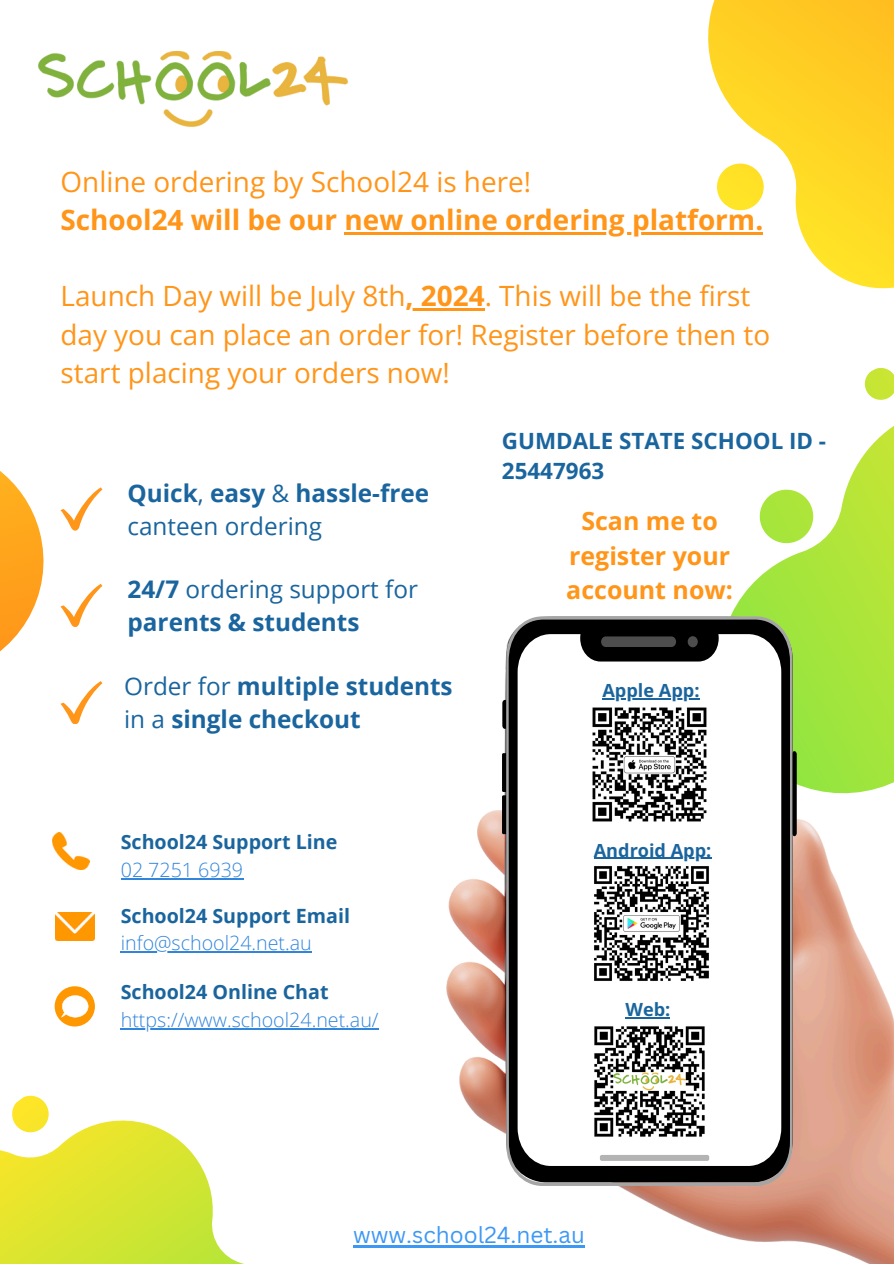
<style>
.page{position:relative;width:894px;height:1264px;background:#fff}
.page>*{position:absolute;margin:0;border:0;box-sizing:border-box;transform-origin:0 0}
.t1{font:27.9px/38.2px "Open Sans";color:#ff9519}
.t2{font:700 27.9px/38.2px "Open Sans";color:#ff9519}
.t3{font:700 24.9px/34.8px "Open Sans";color:#ff9519;text-align:center}
.t4{font:700 24.3px/32.8px "Open Sans";color:#1a659e}
.t5{font:22.5px "Canva Sans";color:#3d98f4}
.t6{font:700 22.35px/30.3px "Open Sans";color:#1a659e}
.t7{font:300 19.65px "Open Sans";color:#3185db}
.t8{font:700 19.65px "Open Sans";color:#1a659e}
.t9{font:700 18.15px "Open Sans";color:#1a659e}
.s1{font-weight:400}
.s2{font-weight:700}
</style>
<div class="page">
<svg style="left:730px;top:426px;width:163px;height:190px"></svg>
<svg style="left:750px;top:480px;width:72px;height:72px"></svg>
<svg style="left:864px;top:367px;width:29px;height:33px"></svg>
<img style="left:446px;top:616px;width:447px;height:647px">
<img style="left:38px;top:51px;width:309px;height:76px">
<svg style="left:792px;top:751px;width:4px;height:85px"></svg>
<hr style="left:502px;top:753px;width:4px;height:39px;background:#000">
<hr style="left:502px;top:795px;width:4px;height:39px;background:#000">
<svg style="left:502px;top:700px;width:4px;height:29px"></svg>
<svg style="left:506px;top:616px;width:286px;height:569px"></svg>
<div style="left:599px;top:1154px;width:110px;height:6px;background:#b3b3b3;border-radius:2px"></div>
<svg style="left:627px;top:0;width:266px;height:289px"></svg>
<svg style="left:707px;top:154px;width:65px;height:65px"></svg>
<div style="left:55px;top:986px;width:40px;height:40px;background:#ff9800;border-radius:50%"></div>
<svg style="left:61px;top:995px;width:27px;height:22px"></svg>
<img style="left:55px;top:912px;width:39px;height:28px">
<img style="left:52px;top:832px;width:38px;height:38px">
<hr style="left:121px;top:1027px;width:258px;height:2px;background:#3185db">
<hr style="left:121px;top:951px;width:191px;height:2px;background:#3185db">
<hr style="left:121px;top:877px;width:122px;height:2px;background:#3185db">
<svg style="left:0;top:1120px;width:241px;height:143px"></svg>
<svg style="left:5px;top:1095px;width:51px;height:44px"></svg>
<svg style="left:0;top:471px;width:102px;height:253px"></svg>
<img style="left:588px;top:702px;width:123px;height:124px">
<img style="left:589px;top:861px;width:124px;height:124px">
<img style="left:589px;top:1021px;width:120px;height:120px">
<hr style="left:344px;top:232px;width:419px;height:2px;background:#ff9519">
<hr style="left:405px;top:308px;width:79px;height:3px;background:#ff9519">
<hr style="left:353px;top:1245px;width:231px;height:2px;background:#3d98f4">
<hr style="left:602px;top:698px;width:97px;height:1px;background:#1a659e">
<hr style="left:593px;top:857px;width:118px;height:1px;background:#1a659e">
<hr style="left:625px;top:1017px;width:45px;height:1px;background:#1a659e">
<h5 class="t2" style="left:60px;top:161px;width:704px"><span class="s1">Online ordering by School24 is here!<br></span>School24 will be our new online ordering platform.</h5>
<p class="t1" style="left:60px;top:276px;width:691px">Launch Day will be July 8th<span class="s2">, 2024</span>. This will be the first</p>
<h5 class="t1" style="left:60px;top:314px;width:711px">day you can place an order for! Register before then to start placing your orders now!</h5>
<h1 class="t4" style="left:127px;top:476px;width:303px">Quick<span class="s1">,</span> easy <span class="s1">&amp;</span> hassle-free <span class="s1">canteen ordering</span></h1>
<h1 class="t4" style="left:127px;top:572px;width:292px">24/7 <span class="s1">ordering support for </span>parents &amp; students</h1>
<p class="t4" style="left:124px;top:669px;width:330px"><span class="s1">Order for</span> multiple students <span class="s1">in a</span> single checkout</p>
<p class="t8" style="left:121px;top:828px;width:218px">School24 Support Line</p>
<h3 class="t7" style="left:121px;top:856px;width:124px">02 7251 6939</h3>
<p class="t8" style="left:121px;top:901px;width:231px">School24 Support Email</p>
<h3 class="t7" style="left:121px;top:929px;width:192px">info@school24.net.au</h3>
<p class="t8" style="left:121px;top:978px;width:209px">School24 Online Chat</p>
<h3 class="t7" style="left:121px;top:1005px;width:259px">https://www.school24.net.au/</h3>
<p class="t6" style="left:501px;top:425px;width:325px">GUMDALE STATE SCHOOL ID -<br>25447963</p>
<p class="t3" style="left:566px;top:503px;width:168px">Scan me to register your account now:</p>
<p class="t9" style="left:602px;top:677px;width:99px">Apple App:</p>
<p class="t9" style="left:593px;top:837px;width:119px">Android App:</p>
<p class="t9" style="left:625px;top:997px;width:46px">Web:</p>
<h5 class="t5" style="left:353px;top:1219px;width:233px">www.school24.net.au</h5>
</div>
